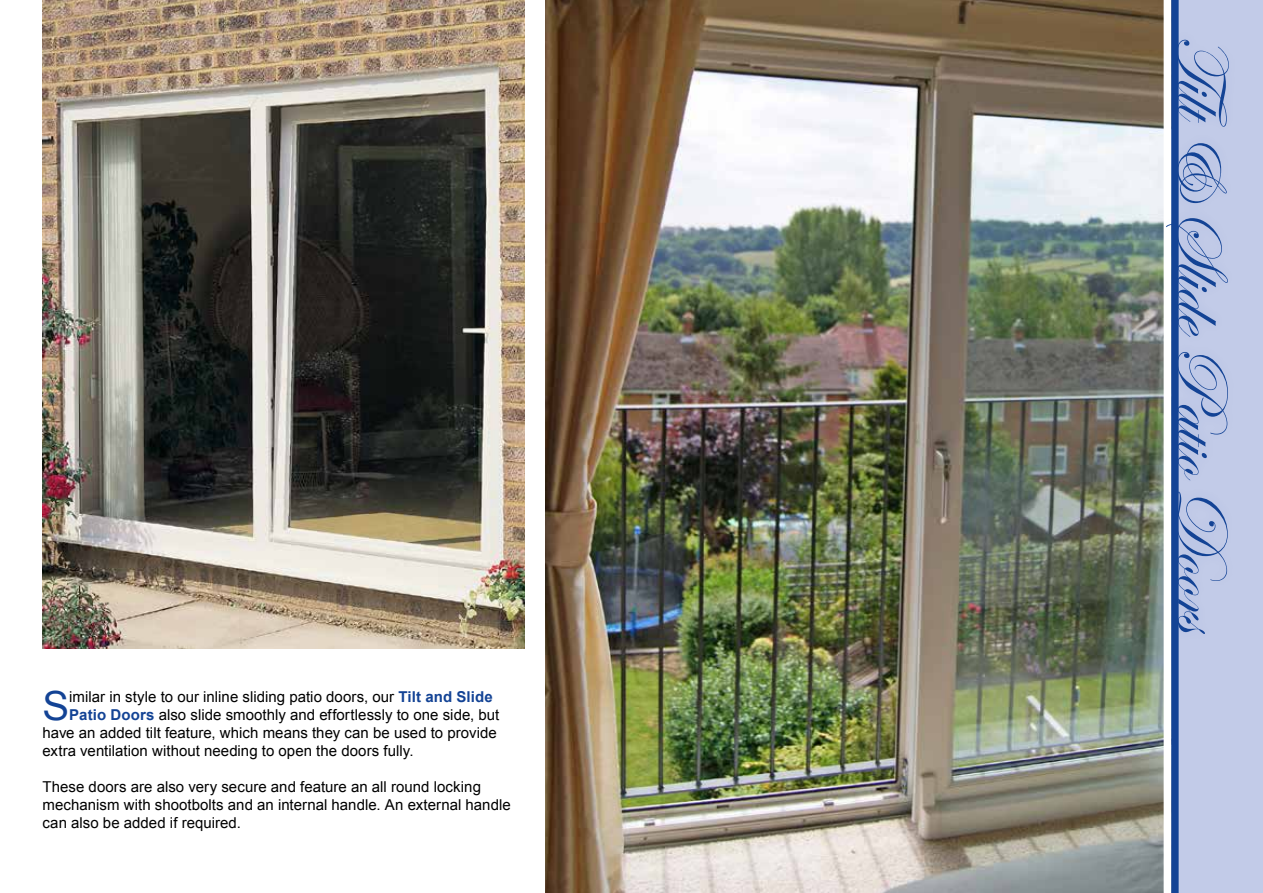
<style>
.page{position:relative;width:1263px;height:893px;background:#fff}
.page>*{position:absolute;margin:0;border:0;box-sizing:border-box;transform-origin:0 0}
.t1{font:75px "Edwardian Script ITC";color:#134395}
.t2{font:40.2px "Arial";color:#134395}
.t3{font:15px/18px "Arial";letter-spacing:.005em;color:#000}
.s1{font-weight:700;color:#134395}
</style>
<div class="page">
<div style="left:1175px;top:0;width:88px;height:893px;background:#c2cbe8"></div>
<img style="left:546px;top:0;width:617px;height:893px">
<img style="left:43px;top:0;width:481px;height:648px">
<div style="left:1171px;top:0;width:7px;height:893px;background:#134395"></div>
<div style="left:1156px;top:28px;width:84px;height:617px;background:#134395;opacity:.1"></div>
<h2 class="t2" style="left:43px;top:680px;width:28px">S</h2>
<p class="t3" style="left:69px;top:688px;width:425px">imilar in style to our inline sliding patio doors, our <span class="s1">Tilt and Slide</span></p>
<p class="t3" style="left:69px;top:706px;width:432px"><span class="s1">Patio Doors</span> also slide smoothly and effortlessly to one side, but</p>
<p class="t3" style="left:43px;top:724px;width:456px">have an added tilt feature, which means they can be used to provide</p>
<p class="t3" style="left:43px;top:742px;width:373px">extra ventilation without needing to open the doors fully.</p>
<p class="t3" style="left:43px;top:778px;width:470px">These doors are also very secure and feature an all round locking mechanism with shootbolts and an internal handle. An external handle can also be added if required.</p>
<h1 class="t1" style="left:1242px;top:34px;width:601px;rotate:90deg">Tilt &amp; Slide Patio Doors</h1>
</div>
